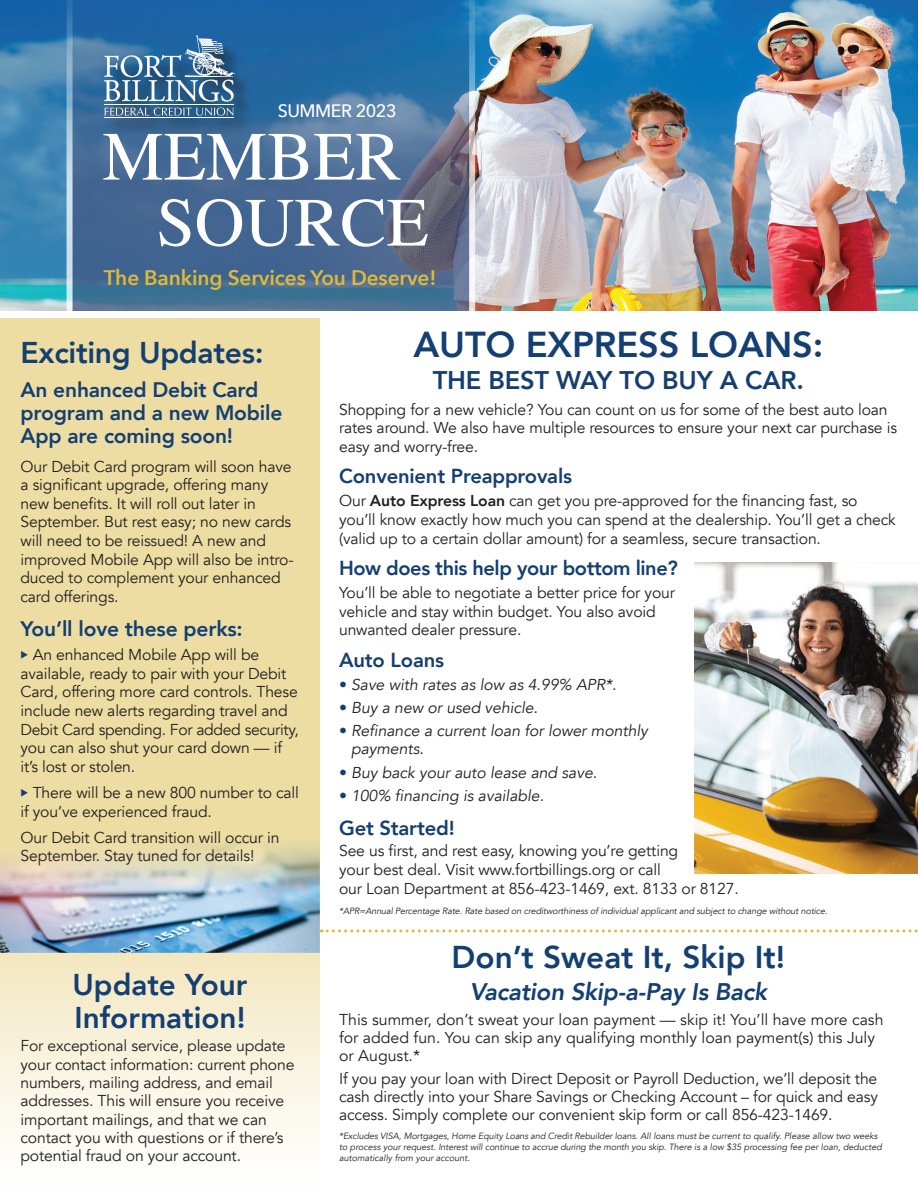
<style>
.page{position:relative;width:918px;height:1188px;background:#fff}
.page>*{position:absolute;margin:0;border:0;box-sizing:border-box;transform-origin:0 0}
.t1{font:69px "Times";color:#fff}
.t2{font:800 36px "Avenir";letter-spacing:-.005em;color:#143f72}
.t3{font:800 31.5px "Avenir";color:#143f72}
.t4{font:800 30px/33px "Avenir";color:#143f72}
.t5{font:800 25.5px "Avenir";letter-spacing:-.01em;color:#143f72}
.t6{font:italic 800 24px "Avenir";letter-spacing:-.01em;color:#143f72}
.t7{font:800 21px/23.2px "Avenir";letter-spacing:-.01em;color:#143f72}
.t8{font:600 21px "Avenir Next";letter-spacing:-.005em;color:#dbbc3a}
.t9{font:800 20.25px "Avenir";letter-spacing:-.01em;color:#143f72}
.t10{font:500 18px "Avenir Next";letter-spacing:-.025em;color:#fff}
.t11{font:15.75px/18.6px "Avenir";letter-spacing:-.01em;color:#231f20}
.t12{font:italic 15.75px/18.3px "Avenir";letter-spacing:-.005em;color:#231f20}
.t13{font:italic 9px/10.8px "Avenir";letter-spacing:-.01em;color:#231f20}
.s1{color:#143f72}
.s2{font-weight:800}
.s3{font-style:normal;color:#143f72}
</style>
<div class="page">
<svg style="left:0;top:318px;width:320px;height:826px;background:#f0e2b2"></svg>
<img style="left:0;top:0;width:918px;height:311px">
<svg style="left:67px;top:0;width:408px;height:311px;background:#436e9a"></svg>
<div style="left:107px;top:38px;width:146px;height:99px;background:#231f20;opacity:.75"></div>
<svg style="left:105px;top:108px;width:128px;height:8px"></svg>
<hr style="left:104px;top:105px;width:130px;height:1px;background:#fff">
<hr style="left:104px;top:118px;width:130px;height:1px;background:#fff">
<svg style="left:104px;top:35px;width:131px;height:67px;background:#5682a9"></svg>
<img style="left:0;top:831px;width:320px;height:121px">
<img style="left:694px;top:562px;width:224px;height:311px">
<svg style="left:321px;top:929px;width:597px;height:3px"></svg>
<p class="t10" style="left:278px;top:95px;width:121px">SUMMER 2023</p>
<p class="t1" style="left:102px;top:92px;width:301px">MEMBER</p>
<p class="t1" style="left:157px;top:158px;width:274px">SOURCE</p>
<p class="t8" style="left:104px;top:259px;width:334px">The Banking Services You Deserve!</p>
<p class="t4" style="left:21px;top:336px;width:245px">Exciting Updates:</p>
<p class="t7" style="left:21px;top:378px;width:263px">An enhanced Debit Card program and a new Mobile<br>App are coming soon!</p>
<p class="t11" style="left:21px;top:457px;width:275px">Our Debit Card program will soon have a significant upgrade, offering many new benefits. It will roll out later in September. But rest easy; no new cards will need to be reissued! A new and improved Mobile App will also be intro&shy;duced to complement your enhanced card offerings.</p>
<p class="t7" style="left:21px;top:617px;width:224px">You’ll love these perks:</p>
<p class="t11" style="left:21px;top:646px;width:280px"><span class="s1">◆</span> An enhanced Mobile App will be available, ready to pair with your Debit Card, offering more card controls. These include new alerts regarding travel and Debit Card spending. For added security, you can also shut your card down — if it’s lost or stolen.</p>
<p class="t11" style="left:21px;top:783px;width:280px"><span class="s1">◆</span> There will be a new 800 number to call if you’ve experienced fraud.</p>
<p class="t11" style="left:21px;top:828px;width:261px">Our Debit Card transition will occur in<br>September. Stay tuned for details!</p>
<p class="t4" style="left:73px;top:968px;width:176px">Update Your<br>Information!</p>
<p class="t11" style="left:21px;top:1037px;width:275px">For exceptional service, please update your contact information: current phone numbers, mailing address, and email addresses. This will ensure you receive important mailings, and that we can contact you with questions or if there’s potential fraud on your account.</p>
<p class="t2" style="left:413px;top:317px;width:412px">AUTO EXPRESS LOANS:</p>
<p class="t5" style="left:433px;top:361px;width:373px">THE BEST WAY TO BUY A CAR.</p>
<p class="t11" style="left:339px;top:400px;width:559px">Shopping for a new vehicle? You can count on us for some of the best auto loan rates around. We also have multiple resources to ensure your next car purchase is easy and worry-free.</p>
<p class="t9" style="left:339px;top:460px;width:234px">Convenient Preapprovals</p>
<p class="t11" style="left:339px;top:492px;width:558px">Our <span class="s2">Auto Express Loan</span> can get you pre-approved for the financing fast, so you’ll know exactly how much you can spend at the dealership. You’ll get a check (valid up to a certain dollar amount) for a seamless, secure transaction.</p>
<p class="t9" style="left:339px;top:552px;width:340px">How does this help your bottom line?</p>
<p class="t11" style="left:339px;top:583px;width:337px">You’ll be able to negotiate a better price for your vehicle and stay within budget. You also avoid unwanted dealer pressure.</p>
<p class="t9" style="left:339px;top:644px;width:106px">Auto Loans</p>
<p class="t12" style="left:339px;top:675px;width:279px"><span class="s3">•</span> Save with rates as low as 4.99% APR*.</p>
<p class="t12" style="left:339px;top:699px;width:200px"><span class="s3">•</span> Buy a new or used vehicle.</p>
<p class="t12" style="left:351px;top:722px;width:298px;text-indent:-12px"><span class="s3">•</span> Refinance a current loan for lower monthly payments.</p>
<p class="t12" style="left:339px;top:763px;width:260px"><span class="s3">•</span> Buy back your auto lease and save.</p>
<p class="t12" style="left:339px;top:786px;width:206px"><span class="s3">•</span> 100% financing is available.</p>
<p class="t9" style="left:339px;top:812px;width:117px">Get Started!</p>
<p class="t11" style="left:339px;top:842px;width:401px">See us first, and rest easy, knowing you’re getting<br>your best deal. Visit www.fortbillings.org or call<br>our Loan Department at 856-423-1469, ext. 8133 or 8127.</p>
<p class="t13" style="left:339px;top:906px;width:490px">*APR=Annual Percentage Rate. Rate based on creditworthiness of individual applicant and subject to change without notice.</p>
<p class="t3" style="left:452px;top:932px;width:335px">Don’t Sweat It, Skip It!</p>
<p class="t6" style="left:470px;top:978px;width:299px">Vacation Skip-a-Pay Is Back</p>
<p class="t11" style="left:339px;top:1010px;width:546px;line-height:18px">This summer, don’t sweat your loan payment — skip it! You’ll have more cash for added fun. You can skip any qualifying monthly loan payment(s) this July or August.*</p>
<p class="t11" style="left:339px;top:1070px;width:540px;line-height:18px;text-align:justify">If you pay your loan with Direct Deposit or Payroll Deduction, we’ll deposit the cash directly into your Share Savings or Checking Account – for quick and easy access. Simply complete our convenient skip form or call 856-423-1469.</p>
<p class="t13" style="left:339px;top:1131px;width:544px">*Excludes VISA, Mortgages, Home Equity Loans and Credit Rebuilder loans. All loans must be current to qualify. Please allow two weeks to process your request. Interest will continue to accrue during the month you skip. There is a low $35 processing fee per loan, deducted automatically from your account.</p>
</div>
